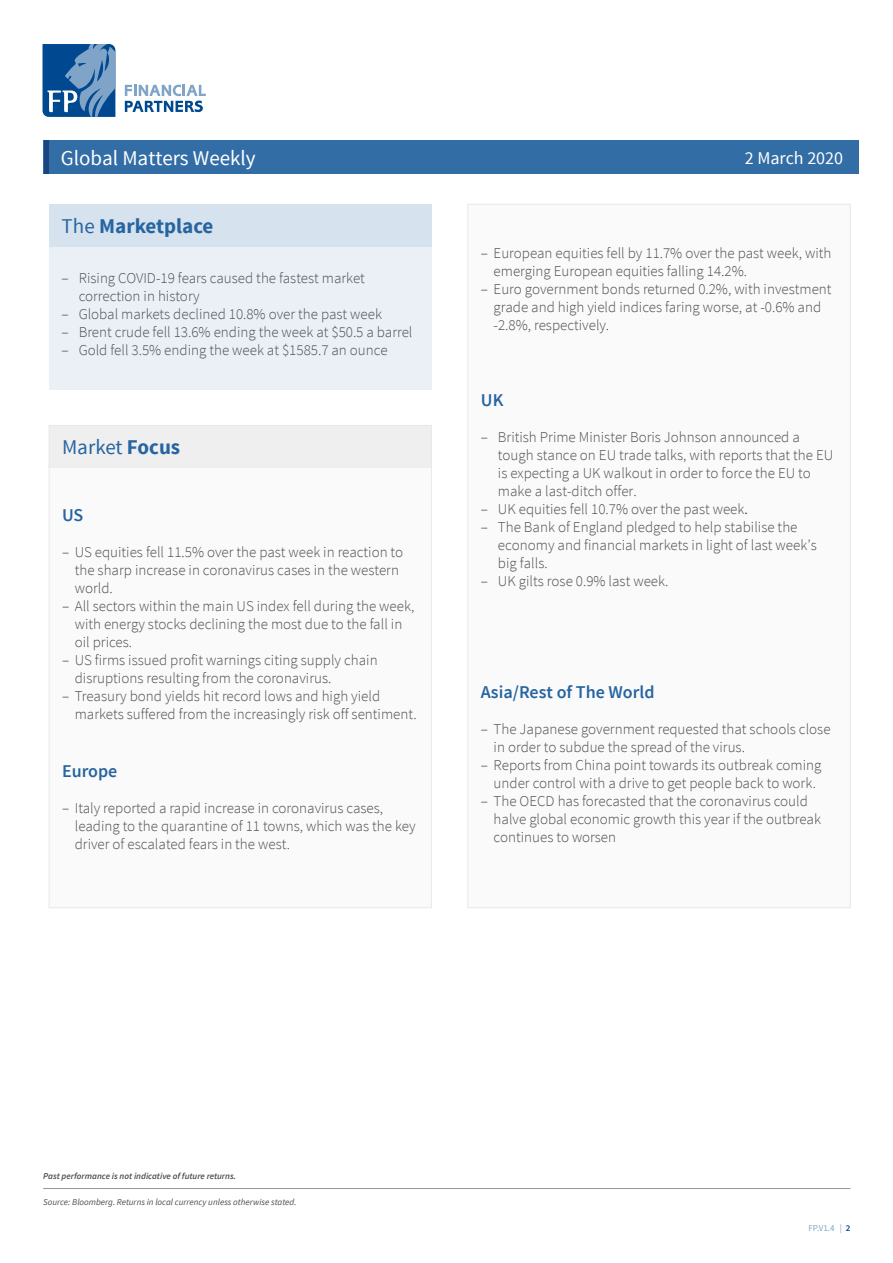
<style>
.page{position:relative;width:893px;height:1263px;background:#fff}
.page>*{position:absolute;margin:0;border:0;box-sizing:border-box;transform-origin:0 0}
.t1{font:21px "Source Sans Pro";color:#fff}
.t2{font:700 21px "Source Sans Pro";color:#2665a1}
.t3{font:21px "Source Sans Pro";color:#2665a1}
.t4{font:600 18px "Source Sans Pro";color:#2665a1}
.t5{font:18px "Source Sans Pro";color:#fff}
.t6{font:300 15px/18px "Source Sans Pro";color:#4d4d4f}
.t7{font:italic 9px "Source Sans Pro";color:#4d4d4f}
.t8{font:italic 600 9px "Source Sans Pro";color:#4d4d4f}
.t9{font:9px "Source Sans Pro";color:#80a4c8}
.s1{font-weight:400}
.s2{font-weight:700}
.s3{font-family:"Minion Pro";font-weight:400}
.s4{font-weight:600;color:#004990}
</style>
<div class="page">
<div style="left:44px;top:140px;width:815px;height:34px;background:#336da6"></div>
<svg style="left:125px;top:85px;width:81px;height:27px"></svg>
<svg style="left:43px;top:44px;width:72px;height:73px;background:#3e75ab"></svg>
<hr style="left:44px;top:140px;width:4px;height:34px;background:#194581">
<hr style="left:43px;top:1188px;width:807px;height:1px;background:#939598">
<div style="left:49px;top:247px;width:383px;height:142px;background:#ebf0f6"></div>
<div style="left:49px;top:204px;width:383px;height:43px;background:#d6e2ed"></div>
<div style="left:49px;top:465px;width:382px;height:443px;background:#fafafa"></div>
<div style="left:49px;top:425px;width:382px;height:42px;background:#efefef"></div>
<div style="left:468px;top:204px;width:382px;height:704px;background:#fafafa"></div>
<h1 class="t1" style="left:61px;top:145px;width:196px">Global Matters Weekly</h1>
<p class="t5" style="left:745px;top:147px;width:100px">2 March 2020</p>
<h1 class="t2" style="left:62px;top:213px;width:153px"><span class="s1">The</span> Marketplace</h1>
<p class="t6" style="left:79px;top:269px;width:288px;text-indent:-17px">– Rising COVID-19 fears caused the fastest market correction in history</p>
<p class="t6" style="left:62px;top:305px;width:322px">– Global markets declined 10.8% over the past week</p>
<p class="t6" style="left:62px;top:323px;width:352px">– Brent crude fell 13.6% ending the week at $50.5 a barrel</p>
<p class="t6" style="left:62px;top:341px;width:327px">– Gold fell 3.5% ending the week at $1585.7 an ounce</p>
<h1 class="t3" style="left:62px;top:434px;width:120px">Market <span class="s2">Focus</span></h1>
<p class="t4" style="left:62px;top:504px;width:23px">US</p>
<p class="t6" style="left:75px;top:543px;width:330px;text-indent:-13px">– US equities fell 11.5% over the past week in reaction to the sharp increase in coronavirus cases in the western world.</p>
<p class="t6" style="left:75px;top:597px;width:341px;text-indent:-13px">– All sectors within the main US index fell during the week, with energy stocks declining the most due to the fall in oil prices.</p>
<p class="t6" style="left:75px;top:651px;width:304px;text-indent:-13px">– US firms issued profit warnings citing supply chain disruptions resulting from the coronavirus.</p>
<p class="t6" style="left:75px;top:687px;width:343px;text-indent:-13px">– Treasury bond yields hit record lows and high yield markets suffered from the increasingly risk off sentiment.</p>
<p class="t4" style="left:62px;top:760px;width:57px">Europe</p>
<p class="t6" style="left:75px;top:799px;width:342px;text-indent:-13px">– Italy reported a rapid increase in coronavirus cases, leading to the quarantine of 11 towns, which was the key driver of escalated fears in the west.</p>
<p class="t6" style="left:494px;top:244px;width:339px;text-indent:-13px">– European equities fell by 11.7% over the past week, with emerging European equities falling 14.2%.</p>
<p class="t6" style="left:494px;top:280px;width:339px;text-indent:-13px">– Euro government bonds returned 0.2%, with investment grade and high yield indices faring worse, at -0.6% and -2.8%, respectively.</p>
<p class="t4" style="left:481px;top:389px;width:24px">UK</p>
<p class="t6" style="left:498px;top:428px;width:337px;text-indent:-17px">– British Prime Minister Boris Johnson announced a tough stance on EU trade talks, with reports that the EU is expecting a UK walkout in order to force the EU to make a last-ditch offer.</p>
<p class="t6" style="left:481px;top:500px;width:269px">– UK equities fell 10.7% over the past week<span class="s3">.</span></p>
<p class="t6" style="left:498px;top:518px;width:320px;text-indent:-17px">– The Bank of England pledged to help stabilise the economy and financial markets in light of last week’s big falls.</p>
<p class="t6" style="left:481px;top:572px;width:189px">– UK gilts rose 0.9% last week.</p>
<p class="t4" style="left:481px;top:680px;width:175px">Asia/Rest of The World</p>
<p class="t6" style="left:494px;top:720px;width:338px;text-indent:-13px">– The Japanese government requested that schools close in order to subdue the spread of the virus.</p>
<p class="t6" style="left:481px;top:756px;width:342px;text-align:center">– Reports from China point towards its outbreak coming under control with a drive to get people back to work.</p>
<p class="t6" style="left:494px;top:792px;width:329px;text-indent:-13px">– The OECD has forecasted that the coronavirus could halve global economic growth this year if the outbreak continues to worsen</p>
<p class="t8" style="left:43px;top:1170px;width:194px">Past performance is not indicative of future returns.</p>
<p class="t7" style="left:43px;top:1196px;width:255px">Source: Bloomberg. Returns in local currency unless otherwise stated.</p>
<p class="t9" style="left:808px;top:1223px;width:43px">FP.V1.4 | <span class="s4">2</span></p>
</div>
